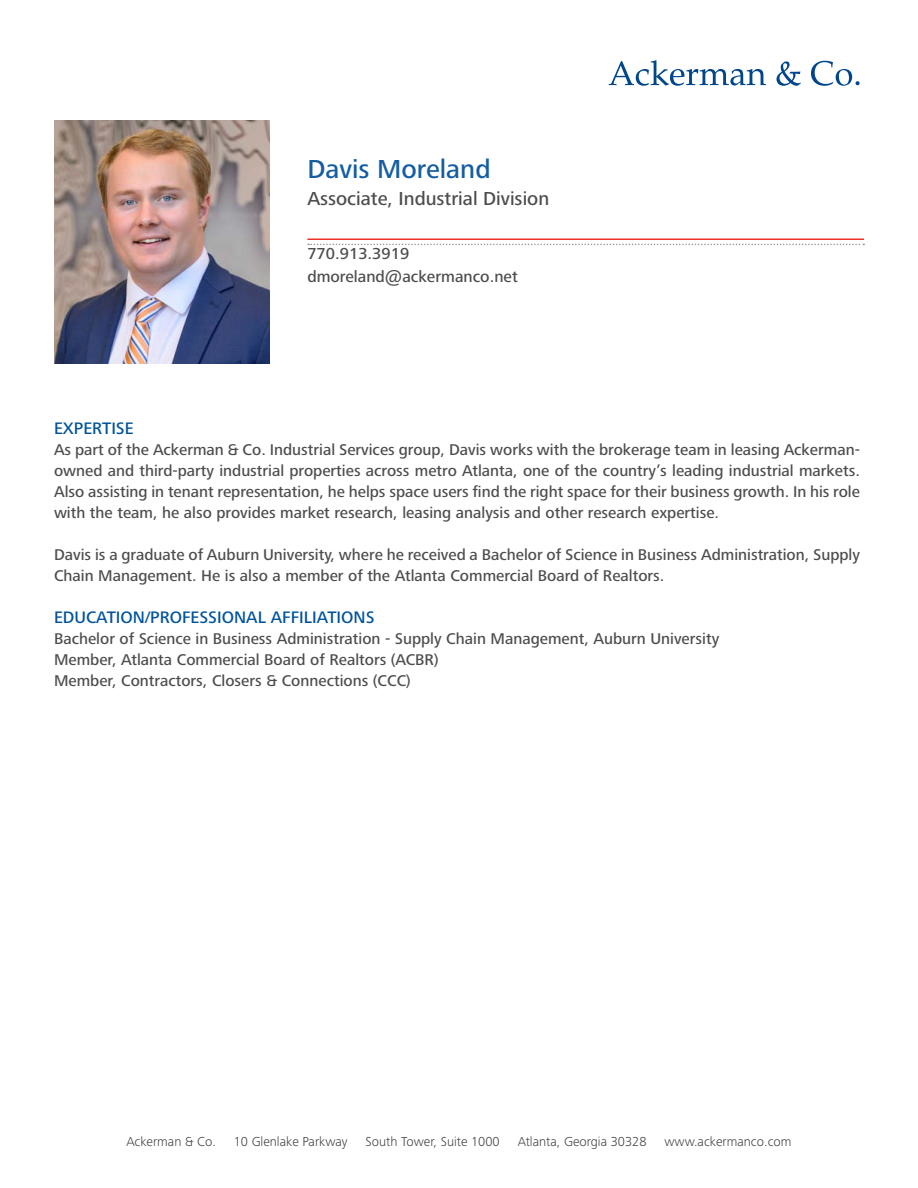
<style>
.page{position:relative;width:918px;height:1188px;background:#fff}
.page>*{position:absolute;margin:0;border:0;box-sizing:border-box;transform-origin:0 0}
.t1{font:500 27px "Frutiger Next LTW1 G";color:#145da2}
.t2{font:500 19.5px "Frutiger Next LTW1 G";color:#4d4d4f}
.t3{font:500 17.25px "Frutiger Next LTW1 G";color:#00539b}
.t4{font:500 16.5px/22.5px "Frutiger Next LTW1 G";color:#4d4d4f}
.t5{font:500 16.2px/21px "Frutiger Next LTW1 G";color:#4d4d4f}
.t6{font:300 13.5px "Frutiger Next LTW1 G";color:#414042}
</style>
<div class="page">
<hr style="left:307px;top:239px;width:557px;height:1px;background:#ee3124">
<svg style="left:308px;top:244px;width:556px;height:1px"></svg>
<img style="left:54px;top:120px;width:216px;height:243px">
<svg style="left:609px;top:60px;width:157px;height:26px"></svg>
<svg style="left:776px;top:61px;width:25px;height:25px"></svg>
<svg style="left:811px;top:61px;width:49px;height:25px"></svg>
<h1 class="t1" style="left:307px;top:154px;width:185px">Davis Moreland</h1>
<p class="t2" style="left:307px;top:188px;width:243px">Associate, Industrial Division</p>
<p class="t4" style="left:307px;top:243px;width:212px">770.913.3919 dmoreland@ackermanco.net</p>
<p class="t3" style="left:54px;top:419px;width:81px">EXPERTISE</p>
<p class="t5" style="left:54px;top:440px;width:808px;text-align:justify">As part of the Ackerman &amp; Co. Industrial Services group, Davis works with the brokerage team in leasing Ackerman&shy;owned and third-party industrial properties across metro Atlanta, one of the country’s leading industrial markets.<br>Also assisting in tenant representation, he helps space users find the right space for their business growth. In his role with the team, he also provides market research, leasing analysis and other research expertise.</p>
<p class="t5" style="left:54px;top:545px;width:807px">Davis is a graduate of Auburn University, where he received a Bachelor of Science in Business Administration, Supply<br>Chain Management. He is also a member of the Atlanta Commercial Board of Realtors.</p>
<p class="t3" style="left:54px;top:607px;width:322px">EDUCATION/PROFESSIONAL AFFILIATIONS</p>
<p class="t5" style="left:54px;top:628px;width:667px">Bachelor of Science in Business Administration - Supply Chain Management, Auburn University<br>Member, Atlanta Commercial Board of Realtors (ACBR)<br>Member, Contractors, Closers &amp; Connections (CCC)</p>
<p class="t6" style="left:126px;top:1134px;width:91px">Ackerman &amp; Co.</p>
<p class="t6" style="left:234px;top:1134px;width:115px">10 Glenlake Parkway</p>
<p class="t6" style="left:366px;top:1134px;width:136px">South Tower, Suite 1000</p>
<p class="t6" style="left:518px;top:1134px;width:130px">Atlanta, Georgia 30328</p>
<p class="t6" style="left:664px;top:1134px;width:129px">www.ackermanco.com</p>
</div>
